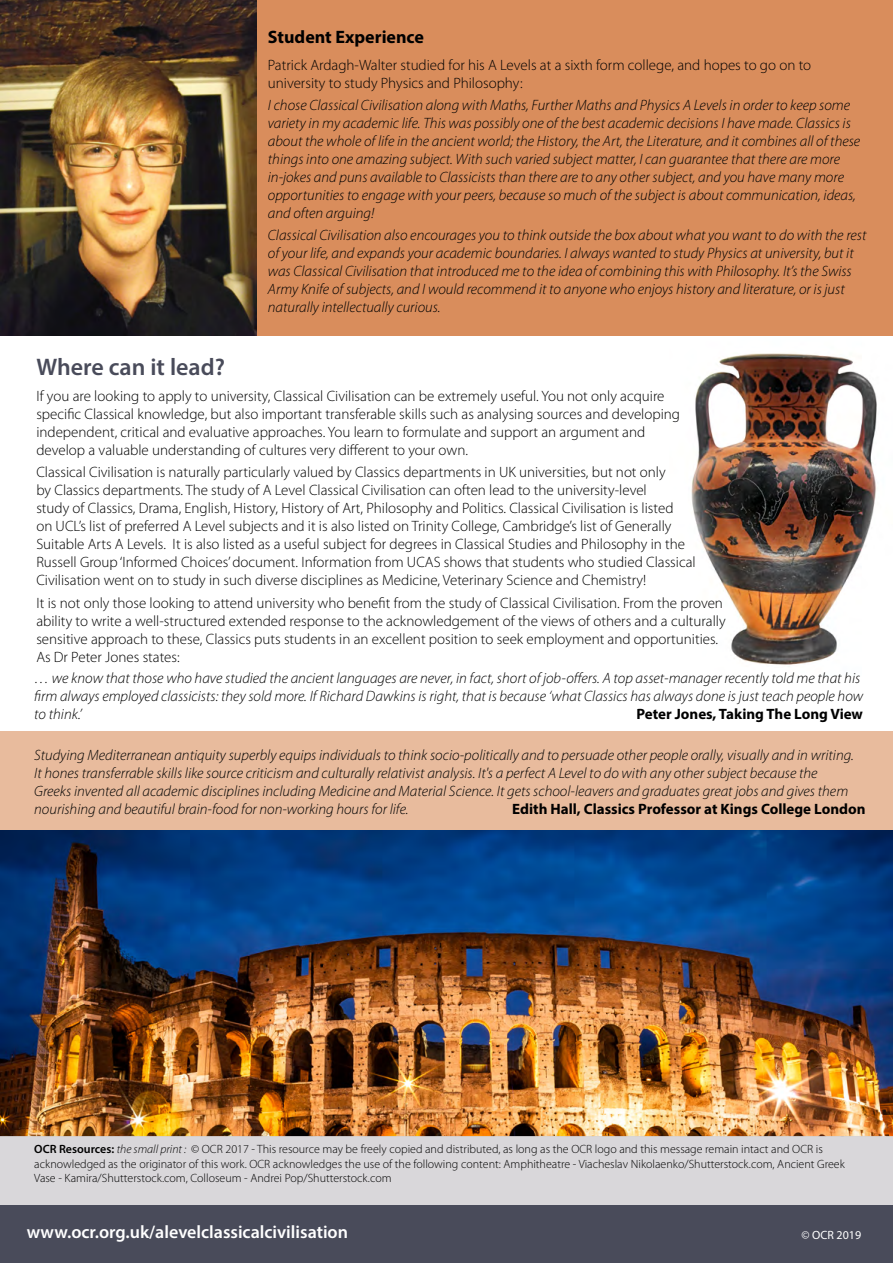
<style>
.page{position:relative;width:893px;height:1263px;background:#fff}
.page>*{position:absolute;margin:0;border:0;box-sizing:border-box;transform-origin:0 0}
.Heading{font:600 24px "Myriad Pro";color:#494b5a}
.weblink{font:600 18px "Myriad Pro";color:#fff}
.Heading_3{font:700 18px "Myriad Pro";color:#000}
.Body_italics{font:italic 300 15px/18px "Myriad Pro";color:#000}
.Body{font:300 15px/18px "Myriad Pro";color:#000}
.Body_italics-2{font:700 15px "Myriad Pro";color:#000}
.SmallPrint_BoxTitle{font:300 12px/14.4px "Myriad Pro";color:#000}
.Copyright{font:12px "Myriad Pro";color:#fff}
.s1{font-weight:600}
.s2{font-style:italic}
</style>
<div class="page">
<img style="left:691px;top:353px;width:186px;height:312px">
<img style="left:0;top:830px;width:893px;height:306px">
<div style="left:0;top:731px;width:893px;height:99px;background:#e8bb9d"></div>
<div style="left:0;top:1136px;width:893px;height:76px;background:#d5d3d6"></div>
<div style="left:0;top:1206px;width:893px;height:57px;background:#494b5a"></div>
<div style="left:0;top:0;width:893px;height:336px;background:#d98d5c"></div>
<img style="left:0;top:0;width:257px;height:336px">
<h2 class="Heading" style="left:36px;top:352px;width:190px">Where can it lead?</h2>
<h3 class="Heading_3" style="left:268px;top:25px;width:158px">Student Experience</h3>
<p class="Body" style="left:268px;top:56px;width:545px">Patrick Ardagh-Walter studied for his A Levels at a sixth form college, and hopes to go on to university to study Physics and Philosophy:</p>
<p class="Body_italics" style="left:268px;top:96px;width:594px">I chose Classical Civilisation along with Maths, Further Maths and Physics A Levels in order to keep some variety in my academic life. This was possibly one of the best academic decisions I have made. Classics is about the whole of life in the ancient world; the History, the Art, the Literature, and it combines all of these things into one amazing subject. With such varied subject matter, I can guarantee that there are more in-jokes and puns available to Classicists than there are to any other subject, and you have many more opportunities to engage with your peers, because so much of the subject is about communication, ideas, and often arguing!</p>
<p class="Body_italics" style="left:268px;top:226px;width:600px">Classical Civilisation also encourages you to think outside the box about what you want to do with the rest of your life, and expands your academic boundaries. I always wanted to study Physics at university, but it was Classical Civilisation that introduced me to the idea of combining this with Philosophy. It’s the Swiss Army Knife of subjects, and I would recommend it to anyone who enjoys history and literature, or is just naturally intellectually curious.</p>
<p class="Body" style="left:36px;top:387px;width:645px">If you are looking to apply to university, Classical Civilisation can be extremely useful. You not only acquire specific Classical knowledge, but also important transferable skills such as analysing sources and developing independent, critical and evaluative approaches. You learn to formulate and support an argument and develop a valuable understanding of cultures very different to your own.</p>
<p class="Body" style="left:36px;top:463px;width:661px">Classical Civilisation is naturally particularly valued by Classics departments in UK universities, but not only<br>by Classics departments. The study of A Level Classical Civilisation can often lead to the university-level<br>study of Classics, Drama, English, History, History of Art, Philosophy and Politics. Classical Civilisation is listed<br>on UCL’s list of preferred A Level subjects and it is also listed on Trinity College, Cambridge’s list of Generally Suitable Arts A Levels. It is also listed as a useful subject for degrees in Classical Studies and Philosophy in the Russell Group ‘Informed Choices’ document. Information from UCAS shows that students who studied Classical Civilisation went on to study in such diverse disciplines as Medicine, Veterinary Science and Chemistry!</p>
<p class="Body" style="left:36px;top:594px;width:691px">It is not only those looking to attend university who benefit from the study of Classical Civilisation. From the proven ability to write a well-structured extended response to the acknowledgement of the views of others and a culturally sensitive approach to these, Classics puts students in an excellent position to seek employment and opportunities.<br>As Dr Peter Jones states:</p>
<p class="Body_italics" style="left:34px;top:669px;width:830px">… we know that those who have studied the ancient languages are never, in fact, short of job-offers. A top asset-manager recently told me that his firm always employed classicists: they sold more. If Richard Dawkins is right, that is because ‘what Classics has always done is just teach people how to think.’</p>
<p class="Body_italics-2" style="left:636px;top:704px;width:228px">Peter Jones, Taking The Long View</p>
<p class="Body_italics" style="left:34px;top:747px;width:821px">Studying Mediterranean antiquity superbly equips individuals to think socio-politically and to persuade other people orally, visually and in writing.<br>It hones transferrable skills like source criticism and culturally relativist analysis. It's a perfect A Level to do with any other subject because the Greeks invented all academic disciplines including Medicine and Material Science. It gets school-leavers and graduates great jobs and gives them nourishing and beautiful brain-food for non-working hours for life.</p>
<p class="Body_italics-2" style="left:512px;top:799px;width:355px">Edith Hall, Classics Professor at Kings College London</p>
<p class="SmallPrint_BoxTitle" style="left:34px;top:1142px;width:812px"><span class="s1">OCR Resources:</span> <span class="s2">the small print :</span> © OCR 2017 - This resource may be freely copied and distributed, as long as the OCR logo and this message remain intact and OCR is acknowledged as the originator of this work. OCR acknowledges the use of the following content: Amphitheatre - Viacheslav Nikolaenko/Shutterstock.com, Ancient Greek<br>Vase - Kamira/Shutterstock.com, Colloseum - Andrei Pop/Shutterstock.com</p>
<p class="weblink" style="left:27px;top:1220px;width:323px">www.ocr.org.uk/alevelclassicalcivilisation</p>
<p class="Copyright" style="left:802px;top:1228px;width:61px">© OCR 2019</p>
</div>
